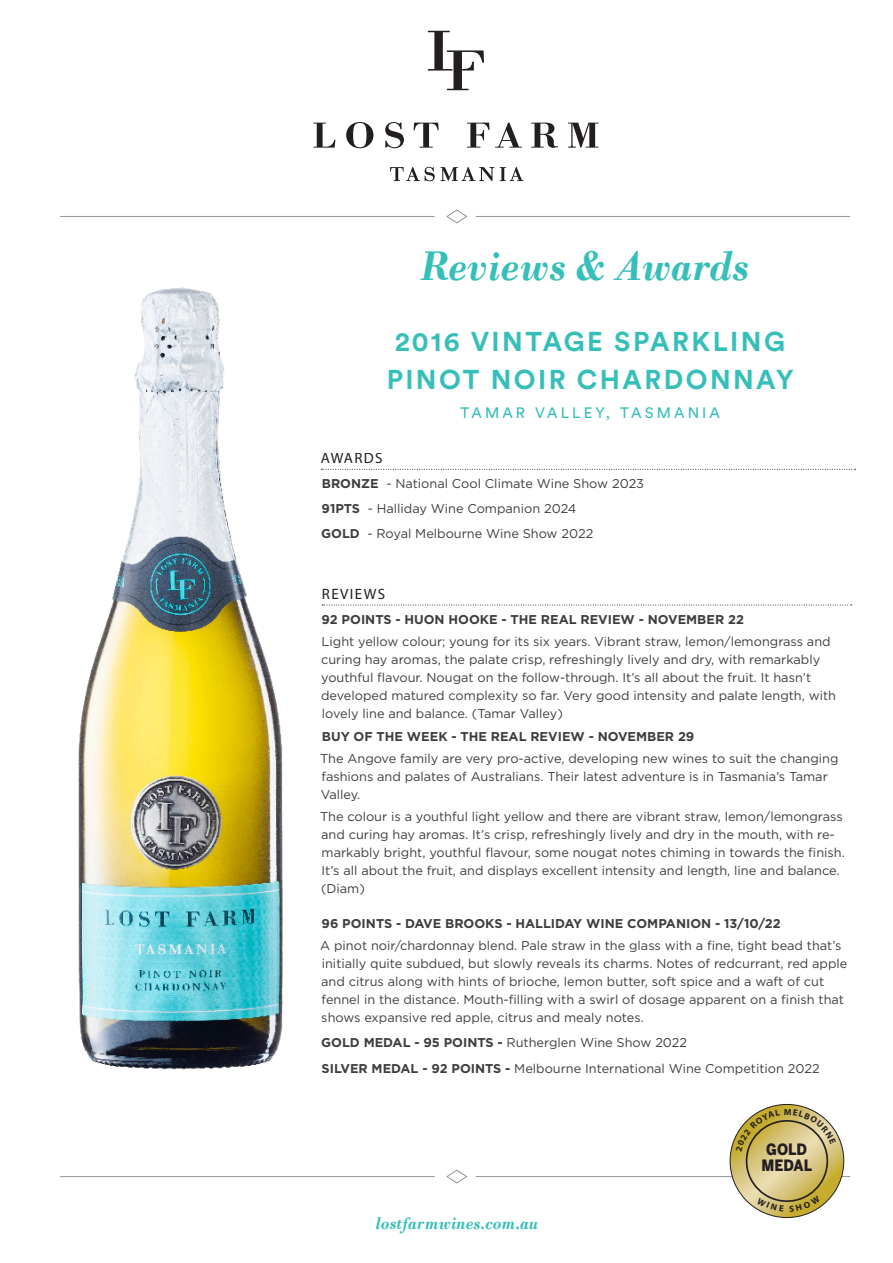
<style>
.page{position:relative;width:893px;height:1263px;background:#fff}
.page>*{position:absolute;margin:0;border:0;box-sizing:border-box;transform-origin:0 0}
.t1{font:italic 700 43.5px "Bodoni";color:#35bfb8;scale:.89 1}
.Headline{font:700 27px "Circular Pro";letter-spacing:.09em;color:#35bfb8}
.t2{font:italic 700 18px "Bodoni";color:#35bfb8;scale:.89 1}
.t3{font:900 15.6px/15.6px "Benton Sans";color:#231f20;scale:.9 1}
.Headline-2{font:15px "Circular Pro";letter-spacing:.21em;color:#35bfb8}
.t4{font:15px "Myriad Pro";letter-spacing:.09em;color:#231f20}
.t5{font:12.75px/18px "Gotham";color:#3e3e3f}
.t6{font:700 12.75px "Gotham";color:#3e3e3f}
.s1{font-weight:700}
</style>
<div class="page">
<img style="left:78px;top:287px;width:205px;height:783px">
<svg style="left:321px;top:469px;width:535px;height:1px"></svg>
<svg style="left:322px;top:605px;width:530px;height:1px"></svg>
<svg style="left:313px;top:123px;width:22px;height:25px"></svg>
<svg style="left:346px;top:122px;width:27px;height:26px"></svg>
<svg style="left:385px;top:122px;width:19px;height:26px"></svg>
<svg style="left:414px;top:123px;width:25px;height:25px"></svg>
<svg style="left:467px;top:123px;width:22px;height:25px"></svg>
<svg style="left:495px;top:123px;width:27px;height:25px"></svg>
<svg style="left:531px;top:123px;width:27px;height:25px"></svg>
<svg style="left:568px;top:123px;width:30px;height:25px"></svg>
<svg style="left:390px;top:167px;width:45px;height:14px"></svg>
<svg style="left:441px;top:167px;width:53px;height:14px"></svg>
<svg style="left:500px;top:167px;width:23px;height:14px"></svg>
<svg style="left:428px;top:31px;width:56px;height:59px"></svg>
<svg style="left:446px;top:209px;width:22px;height:15px"></svg>
<hr style="left:476px;top:216px;width:374px;height:1px;background:#939598">
<hr style="left:60px;top:216px;width:375px;height:1px;background:#939598">
<svg style="left:446px;top:1169px;width:22px;height:15px"></svg>
<hr style="left:476px;top:1176px;width:374px;height:1px;background:#939598">
<hr style="left:60px;top:1176px;width:375px;height:1px;background:#939598">
<svg style="left:730px;top:1104px;width:114px;height:113px;background:#ccba75"></svg>
<svg style="left:736px;top:1109px;width:100px;height:43px;background:#cfbe7a"></svg>
<svg style="left:757px;top:1195px;width:63px;height:17px"></svg>
<p class="t1" style="left:420px;top:240px;width:371px">Reviews &amp; Awards</p>
<p class="Headline" style="left:395px;top:323px;width:391px">2016 VINTAGE SPARKLING</p>
<p class="Headline" style="left:387px;top:361px;width:409px">PINOT NOIR CHARDONNAY</p>
<p class="Headline-2" style="left:460px;top:403px;width:261px">TAMAR VALLEY, TASMANIA</p>
<p class="t4" style="left:321px;top:449px;width:63px">AWARDS</p>
<p class="t5" style="left:321px;top:471px;width:324px;line-height:25px"><span class="s1">BRONZE</span> - National Cool Climate Wine Show 2023<br><span class="s1">91PTS</span> - Halliday Wine Companion 2024<br><span class="s1">GOLD</span> - Royal Melbourne Wine Show 2022</p>
<p class="t4" style="left:322px;top:585px;width:65px">REVIEWS</p>
<p class="t6" style="left:322px;top:611px;width:424px">92 POINTS - HUON HOOKE - THE REAL REVIEW - NOVEMBER 22</p>
<p class="t5" style="left:321px;top:632px;width:516px">Light yellow colour; young for its six years. Vibrant straw, lemon/lemongrass and curing hay aromas, the palate crisp, refreshingly lively and dry, with remarkably youthful flavour. Nougat on the follow-through. It’s all about the fruit. It hasn’t developed matured complexity so far. Very good intensity and palate length, with lovely line and balance. (Tamar Valley)</p>
<p class="t6" style="left:322px;top:727px;width:374px">BUY OF THE WEEK - THE REAL REVIEW - NOVEMBER 29</p>
<p class="t5" style="left:320px;top:749px;width:520px">The Angove family are very pro-active, developing new wines to suit the changing fashions and palates of Australians. Their latest adventure is in Tasmania’s Tamar<br>Valley.</p>
<p class="t5" style="left:320px;top:807px;width:526px">The colour is a youthful light yellow and there are vibrant straw, lemon/lemongrass and curing hay aromas. It’s crisp, refreshingly lively and dry in the mouth, with re&shy;markably bright, youthful flavour, some nougat notes chiming in towards the finish.<br>It’s all about the fruit, and displays excellent intensity and length, line and balance. (Diam)</p>
<p class="t6" style="left:322px;top:914px;width:461px">96 POINTS - DAVE BROOKS - HALLIDAY WINE COMPANION - 13/10/22</p>
<p class="t5" style="left:320px;top:936px;width:529px">A pinot noir/chardonnay blend. Pale straw in the glass with a fine, tight bead that’s initially quite subdued, but slowly reveals its charms. Notes of redcurrant, red apple and citrus along with hints of brioche, lemon butter, soft spice and a waft of cut fennel in the distance. Mouth-filling with a swirl of dosage apparent on a finish that shows expansive red apple, citrus and mealy notes.</p>
<p class="t5" style="left:321px;top:1029px;width:500px;line-height:26.5px"><span class="s1">GOLD MEDAL - 95 POINTS -</span> Rutherglen Wine Show 2022<br><span class="s1">SILVER MEDAL - 92 POINTS -</span> Melbourne International Wine Competition 2022</p>
<p class="t2" style="left:376px;top:1213px;width:184px">lostfarmwines.com.au</p>
<p class="t3" style="left:762px;top:1141px;width:58px">GOLD<br>MEDAL</p>
</div>
